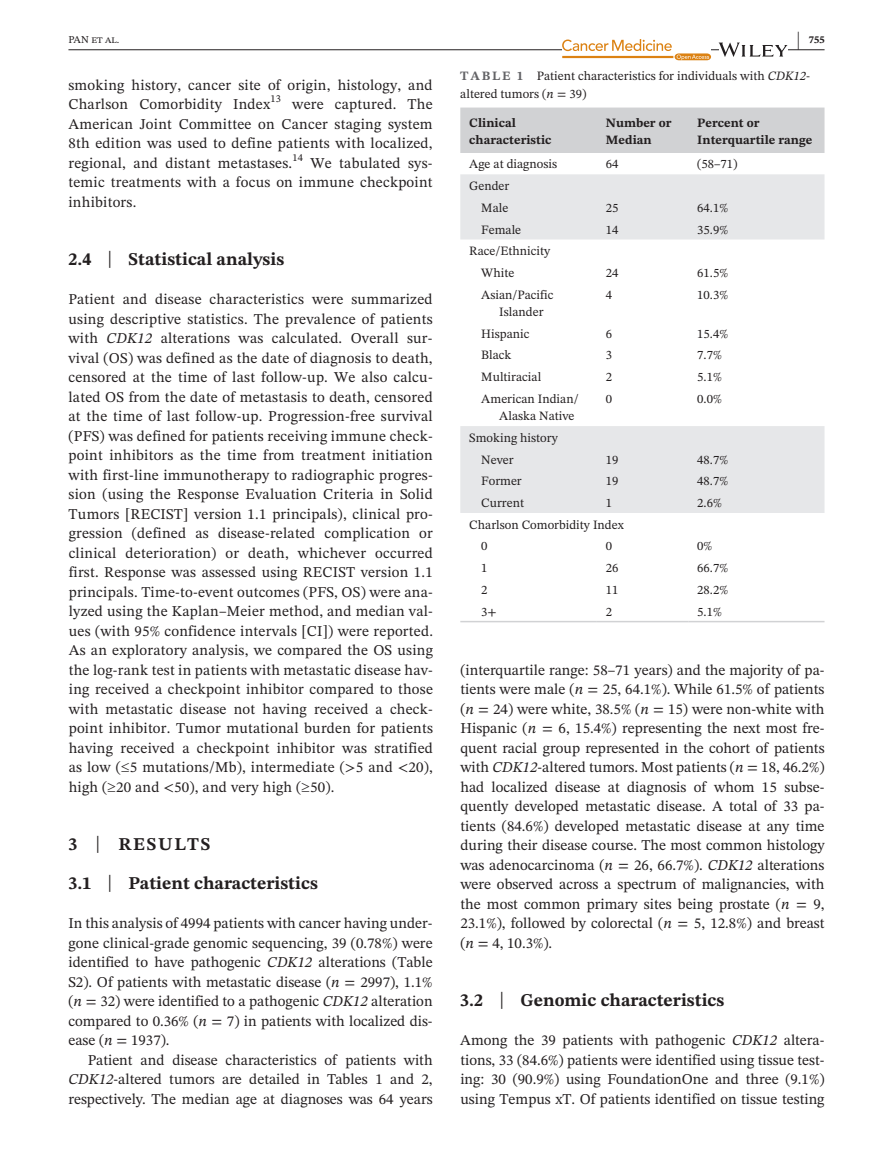
<style>
.page{position:relative;width:893px;height:1174px;background:#fff}
.page>*{position:absolute;margin:0;border:0;box-sizing:border-box;transform-origin:0 0}
.t1{font:700 21px "STIX Two Text";color:#231f20;scale:.42 1}
.t2{font:700 18px/39px "STIX Two Text";color:#231f20}
.t3{font:15px/19.5px "STIX Two Text";letter-spacing:.015em;color:#231f20;text-align:justify}
.t4{font:12.75px/21.8px "STIX Two Text";color:#231f20}
.t5{font:700 12.75px/17.2px "STIX Two Text";color:#231f20}
.t6{font:10.5px "STIX Two Text";color:#231f20}
.t7{font:700 10.5px "STIX Two Text";color:#231f20}
.s1{font-weight:700;color:#636366}
.s2{font-style:italic}
.s3{font-weight:400;font-size:23.7px}
</style>
<div class="page">
<hr style="left:68px;top:49px;width:756px;height:1px;background:#231f20">
<svg style="left:562px;top:39px;width:149px;height:21px"></svg>
<svg style="left:719px;top:43px;width:68px;height:14px"></svg>
<div style="left:460px;top:108px;width:364px;height:45px;background:#d1d2d4"></div>
<svg style="left:460px;top:174px;width:364px;height:339px"></svg>
<hr style="left:460px;top:621px;width:137px;height:1px;background:#d1d2d4">
<hr style="left:597px;top:621px;width:91px;height:1px;background:#d1d2d4">
<hr style="left:688px;top:621px;width:136px;height:1px;background:#d1d2d4">
<h1 class="t1" style="left:797px;top:24px;width:8px">|</h1>
<p class="t6" style="left:68px;top:32px;width:53px">PAN et al.</p>
<p class="t7" style="left:809px;top:32px;width:17px">755</p>
<p class="t3" style="left:68px;top:75px;width:366px">smoking history, cancer site of origin, histology, and<br>Charlson Comorbidity Index</p>
<p class="t4" style="left:460px;top:66px;width:351px;line-height:18px"><span class="s1">TABLE 1</span> Patient characteristics for individuals with <span class="s2">CDK12</span>- altered tumors (<span class="s2">n</span> = 39)</p>
<p class="t5" style="left:469px;top:114px;width:84px">Clinical characteristic</p>
<p class="t5" style="left:606px;top:114px;width:67px">Number or<br>Median</p>
<p class="t5" style="left:697px;top:114px;width:117px">Percent or<br>Interquartile range</p>
<p class="t4" style="left:469px;top:153px;width:89px">Age at diagnosis</p>
<p class="t4" style="left:606px;top:153px;width:14px">64</p>
<p class="t4" style="left:697px;top:153px;width:42px">(58–71)</p>
<p class="t4" style="left:469px;top:175px;width:42px;text-align:right">Gender<br>Male</p>
<p class="t6" style="left:271px;top:91px;width:12px">13</p>
<p class="t3" style="left:68px;top:94px;width:366px;text-indent:224px">were captured. The American Joint Committee on Cancer staging system 8th edition was used to define patients with localized, regional, and distant metastases.</p>
<p class="t6" style="left:292px;top:150px;width:12px">14</p>
<p class="t3" style="left:68px;top:153px;width:366px;text-indent:242px">We tabulated sys&shy;temic treatments with a focus on immune checkpoint inhibitors.</p>
<p class="t4" style="left:606px;top:197px;width:14px">25</p>
<p class="t4" style="left:697px;top:197px;width:32px">64.1%</p>
<p class="t2" style="left:68px;top:240px;width:217px">2.4 <span class="s3">|</span> Statistical analysis</p>
<p class="t3" style="left:68px;top:289px;width:366px">Patient and disease characteristics were summarized using descriptive statistics. The prevalence of patients with <span class="s2">CDK12</span> alterations was calculated. Overall sur&shy;vival (OS) was defined as the date of diagnosis to death, censored at the time of last follow-up. We also calcu&shy;lated OS from the date of metastasis to death, censored at the time of last follow-up. Progression-free survival (PFS) was defined for patients receiving immune check&shy;point inhibitors as the time from treatment initiation with first-line immunotherapy to radiographic progres&shy;sion (using the Response Evaluation Criteria in Solid Tumors [RECIST] version 1.1 principals), clinical pro&shy;gression (defined as disease-related complication or clinical deterioration) or death, whichever occurred first. Response was assessed using RECIST version 1.1 principals. Time-to-event outcomes (PFS, OS) were ana&shy;lyzed using the Kaplan–Meier method, and median val&shy;ues (with 95% confidence intervals [CI]) were reported.<br>As an exploratory analysis, we compared the OS using the log-rank test in patients with metastatic disease hav&shy;ing received a checkpoint inhibitor compared to those with metastatic disease not having received a check&shy;point inhibitor. Tumor mutational burden for patients having received a checkpoint inhibitor was stratified as low (≤5 mutations/Mb), intermediate (&gt;5 and &lt;20), high (≥20 and &lt;50), and very high (≥50).</p>
<p class="t2" style="left:68px;top:825px;width:251px">3 <span class="s3">|</span> RESULTS<br>3.1 <span class="s3">|</span> Patient characteristics</p>
<p class="t3" style="left:68px;top:913px;width:366px">In this analysis of 4994 patients with cancer having under&shy;gone clinical-grade genomic sequencing, 39 (0.78%) were identified to have pathogenic <span class="s2">CDK12</span> alterations (Table S2). Of patients with metastatic disease (<span class="s2">n</span> = 2997), 1.1% (<span class="s2">n</span> = 32) were identified to a pathogenic <span class="s2">CDK12</span> alteration compared to 0.36% (<span class="s2">n</span> = 7) in patients with localized dis&shy;ease (<span class="s2">n</span> = 1937).</p>
<p class="t3" style="left:68px;top:1050px;width:366px;text-indent:20px">Patient and disease characteristics of patients with <span class="s2">CDK12</span>-altered tumors are detailed in Tables 1 and 2, respectively. The median age at diagnoses was 64 years</p>
<p class="t4" style="left:481px;top:218px;width:41px">Female</p>
<p class="t4" style="left:606px;top:218px;width:14px">14</p>
<p class="t4" style="left:697px;top:218px;width:32px">35.9%</p>
<p class="t4" style="left:481px;top:240px;width:70px;text-indent:-12px">Race/Ethnicity<br>White</p>
<p class="t4" style="left:606px;top:262px;width:14px">24</p>
<p class="t4" style="left:697px;top:262px;width:32px">61.5%</p>
<p class="t4" style="left:499px;top:286px;width:56px;line-height:17.2px;text-indent:-18px">Asian/Pacific<br>Islander</p>
<p class="t4" style="left:606px;top:283px;width:8px">4</p>
<p class="t4" style="left:697px;top:283px;width:32px">10.3%</p>
<p class="t4" style="left:481px;top:322px;width:50px">Hispanic</p>
<p class="t4" style="left:606px;top:322px;width:8px">6</p>
<p class="t4" style="left:697px;top:322px;width:32px">15.4%</p>
<p class="t4" style="left:481px;top:344px;width:32px">Black</p>
<p class="t4" style="left:606px;top:344px;width:8px">3</p>
<p class="t4" style="left:697px;top:344px;width:26px">7.7%</p>
<p class="t4" style="left:481px;top:366px;width:61px">Multiracial</p>
<p class="t4" style="left:606px;top:366px;width:8px">2</p>
<p class="t4" style="left:697px;top:366px;width:26px">5.1%</p>
<p class="t4" style="left:499px;top:390px;width:81px;line-height:17.2px;text-indent:-18px">American Indian/<br>Alaska Native</p>
<p class="t4" style="left:606px;top:387px;width:8px">0</p>
<p class="t4" style="left:697px;top:387px;width:26px">0.0%</p>
<p class="t4" style="left:481px;top:426px;width:78px;text-indent:-12px">Smoking history<br>Never</p>
<p class="t4" style="left:606px;top:448px;width:14px">19</p>
<p class="t4" style="left:697px;top:448px;width:32px">48.7%</p>
<p class="t4" style="left:481px;top:470px;width:42px">Former</p>
<p class="t4" style="left:606px;top:470px;width:14px">19</p>
<p class="t4" style="left:697px;top:470px;width:32px">48.7%</p>
<p class="t4" style="left:481px;top:492px;width:44px">Current</p>
<p class="t4" style="left:606px;top:492px;width:8px">1</p>
<p class="t4" style="left:697px;top:492px;width:26px">2.6%</p>
<p class="t4" style="left:481px;top:513px;width:144px;text-indent:-12px">Charlson Comorbidity Index<br>0</p>
<p class="t4" style="left:606px;top:535px;width:8px">0</p>
<p class="t4" style="left:697px;top:535px;width:17px">0%</p>
<p class="t4" style="left:481px;top:557px;width:8px">1</p>
<p class="t4" style="left:606px;top:557px;width:14px">26</p>
<p class="t4" style="left:697px;top:557px;width:32px">66.7%</p>
<p class="t4" style="left:481px;top:578px;width:8px">2</p>
<p class="t4" style="left:606px;top:578px;width:14px">11</p>
<p class="t4" style="left:697px;top:578px;width:32px">28.2%</p>
<p class="t4" style="left:481px;top:600px;width:17px">3+</p>
<p class="t4" style="left:606px;top:600px;width:8px">2</p>
<p class="t4" style="left:697px;top:600px;width:26px">5.1%</p>
<p class="t3" style="left:460px;top:660px;width:366px">(interquartile range: 58–71 years) and the majority of pa&shy;tients were male (<span class="s2">n</span> = 25, 64.1%). While 61.5% of patients (<span class="s2">n</span> = 24) were white, 38.5% (<span class="s2">n</span> = 15) were non-white with Hispanic (<span class="s2">n</span> = 6, 15.4%) representing the next most fre&shy;quent racial group represented in the cohort of patients with <span class="s2">CDK12</span>-altered tumors. Most patients (<span class="s2">n</span> = 18, 46.2%) had localized disease at diagnosis of whom 15 subse&shy;quently developed metastatic disease. A total of 33 pa&shy;tients (84.6%) developed metastatic disease at any time during their disease course. The most common histology was adenocarcinoma (<span class="s2">n</span> = 26, 66.7%). <span class="s2">CDK12</span> alterations were observed across a spectrum of malignancies, with the most common primary sites being prostate (<span class="s2">n</span> = 9, 23.1%), followed by colorectal (<span class="s2">n</span> = 5, 12.8%) and breast (<span class="s2">n</span> = 4, 10.3%).</p>
<p class="t2" style="left:460px;top:981px;width:266px">3.2 <span class="s3">|</span> Genomic characteristics</p>
<p class="t3" style="left:460px;top:1030px;width:366px">Among the 39 patients with pathogenic <span class="s2">CDK12</span> altera&shy;tions, 33 (84.6%) patients were identified using tissue test&shy;ing: 30 (90.9%) using FoundationOne and three (9.1%) using Tempus xT. Of patients identified on tissue testing</p>
</div>
